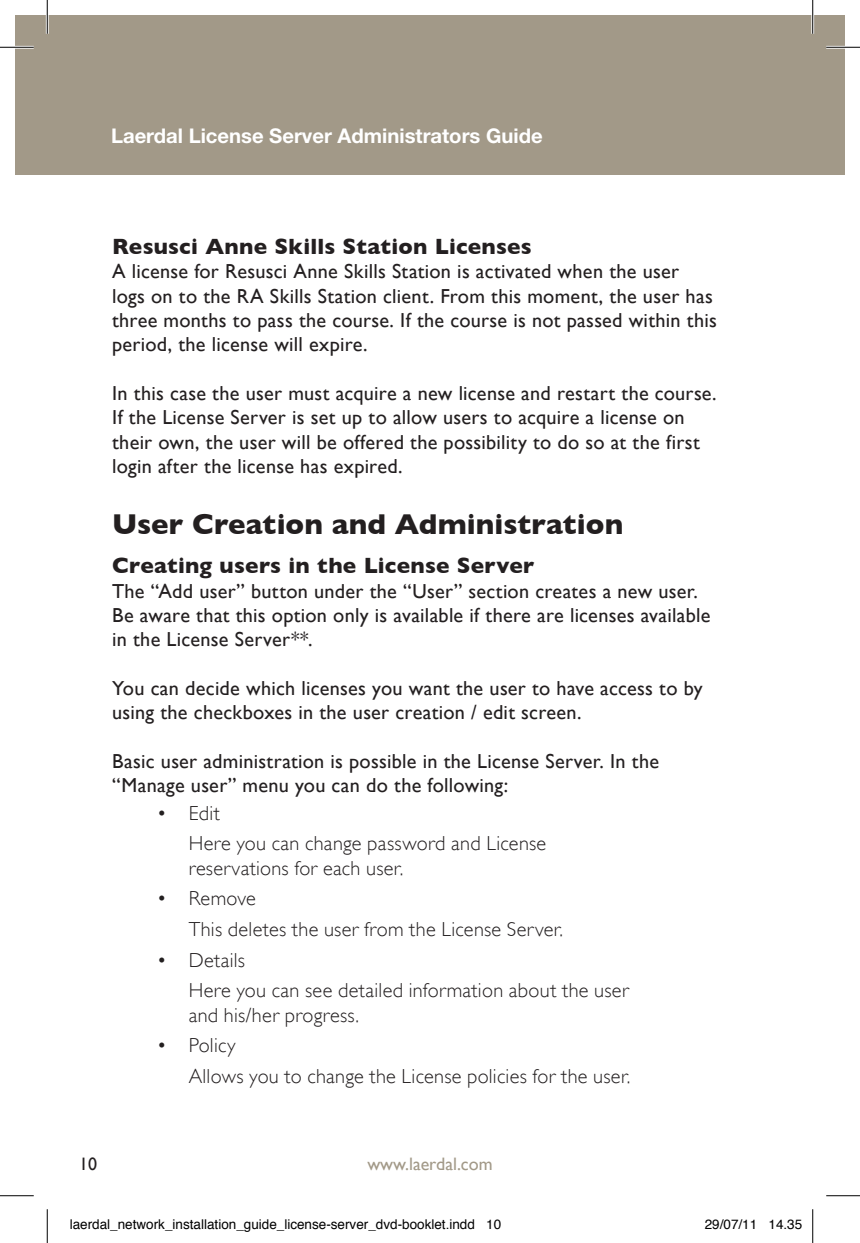
<style>
.page{position:relative;width:860px;height:1243px;background:#fff}
.page>*{position:absolute;margin:0;border:0;box-sizing:border-box;transform-origin:0 0}
.t1{font:700 29.25px "Gill Sans";letter-spacing:.005em;color:#231f20}
.t2{font:700 22.5px "Gill Sans";letter-spacing:.01em;color:#231f20}
.t3{font:20.25px/24.3px "Gill Sans";letter-spacing:.01em;color:#231f20}
.t4{font:300 20.25px/30.6px "Gill Sans";letter-spacing:.015em;color:#231f20}
.t5{font:700 20.25px "Helvetica Neue LT Std";color:#fff}
.t6{font:18px "Gill Sans";color:#a29988}
.t7{font:18px "Gill Sans";color:#231f20}
.t8{font:13.5px "Helvetica";color:#000}
</style>
<div class="page">
<div style="left:15px;top:15px;width:798px;height:160px;background:#a29988"></div>
<div style="left:813px;top:15px;width:31px;height:160px;background:#a29988"></div>
<hr style="left:0;top:46px;width:34px;height:3px;background:#fff">
<hr style="left:826px;top:46px;width:34px;height:3px;background:#fff">
<hr style="left:46px;top:0;width:3px;height:34px;background:#fff">
<hr style="left:811px;top:0;width:3px;height:34px;background:#fff">
<hr style="left:0;top:47px;width:34px;height:1px;background:#000">
<hr style="left:826px;top:47px;width:34px;height:1px;background:#000">
<hr style="left:0;top:1195px;width:34px;height:1px;background:#000">
<hr style="left:826px;top:1195px;width:34px;height:1px;background:#000">
<hr style="left:47px;top:0;width:1px;height:34px;background:#000">
<hr style="left:47px;top:1209px;width:1px;height:34px;background:#000">
<hr style="left:812px;top:0;width:1px;height:34px;background:#000">
<hr style="left:812px;top:1209px;width:1px;height:34px;background:#000">
<p class="t5" style="left:111px;top:123px;width:433px">Laerdal License Server Administrators Guide</p>
<p class="t2" style="left:112px;top:233px;width:421px">Resusci Anne Skills Station Licenses</p>
<p class="t3" style="left:112px;top:259px;width:606px">A license for Resusci Anne Skills Station is activated when the user logs on to the RA Skills Station client. From this moment, the user has three months to pass the course. If the course is not passed within this period, the license will expire.</p>
<p class="t3" style="left:112px;top:381px;width:606px">In this case the user must acquire a new license and restart the course.<br>If the License Server is set up to allow users to acquire a license on their own, the user will be offered the possibility to do so at the first login after the license has expired.</p>
<h1 class="t1" style="left:112px;top:506px;width:513px">User Creation and Administration</h1>
<p class="t2" style="left:112px;top:552px;width:424px">Creating users in the License Server</p>
<p class="t3" style="left:112px;top:578px;width:600px">The “Add user” button under the “User” section creates a new user.<br>Be aware that this option only is available if there are licenses available in the License Server**.</p>
<p class="t3" style="left:112px;top:675px;width:592px">You can decide which licenses you want the user to have access to by using the checkboxes in the user creation / edit screen.</p>
<p class="t3" style="left:112px;top:748px;width:549px">Basic user administration is possible in the License Server. In the “Manage user” menu you can do the following:</p>
<p class="t4" style="left:189px;top:797px;width:359px;text-indent:-32px">• Edit<br>Here you can change password and License</p>
<p class="t4" style="left:189px;top:852px;width:216px">reservations for each user.</p>
<p class="t4" style="left:189px;top:883px;width:376px;text-indent:-32px">• Remove<br>This deletes the user from the License Server.</p>
<p class="t4" style="left:189px;top:944px;width:442px;text-indent:-32px">• Details<br>Here you can see detailed information about the user</p>
<p class="t4" style="left:189px;top:999px;width:172px">and his/her progress.</p>
<p class="t4" style="left:189px;top:1030px;width:443px;text-indent:-32px">• Policy<br>Allows you to change the License policies for the user.</p>
<p class="t7" style="left:79px;top:1153px;width:19px">10</p>
<p class="t6" style="left:367px;top:1153px;width:127px">www.laerdal.com</p>
<p class="t8" style="left:70px;top:1214px;width:433px">laerdal_network_installation_guide_license-server_dvd-booklet.indd 10</p>
<p class="t8" style="left:705px;top:1214px;width:99px">29/07/11 14.35</p>
</div>
